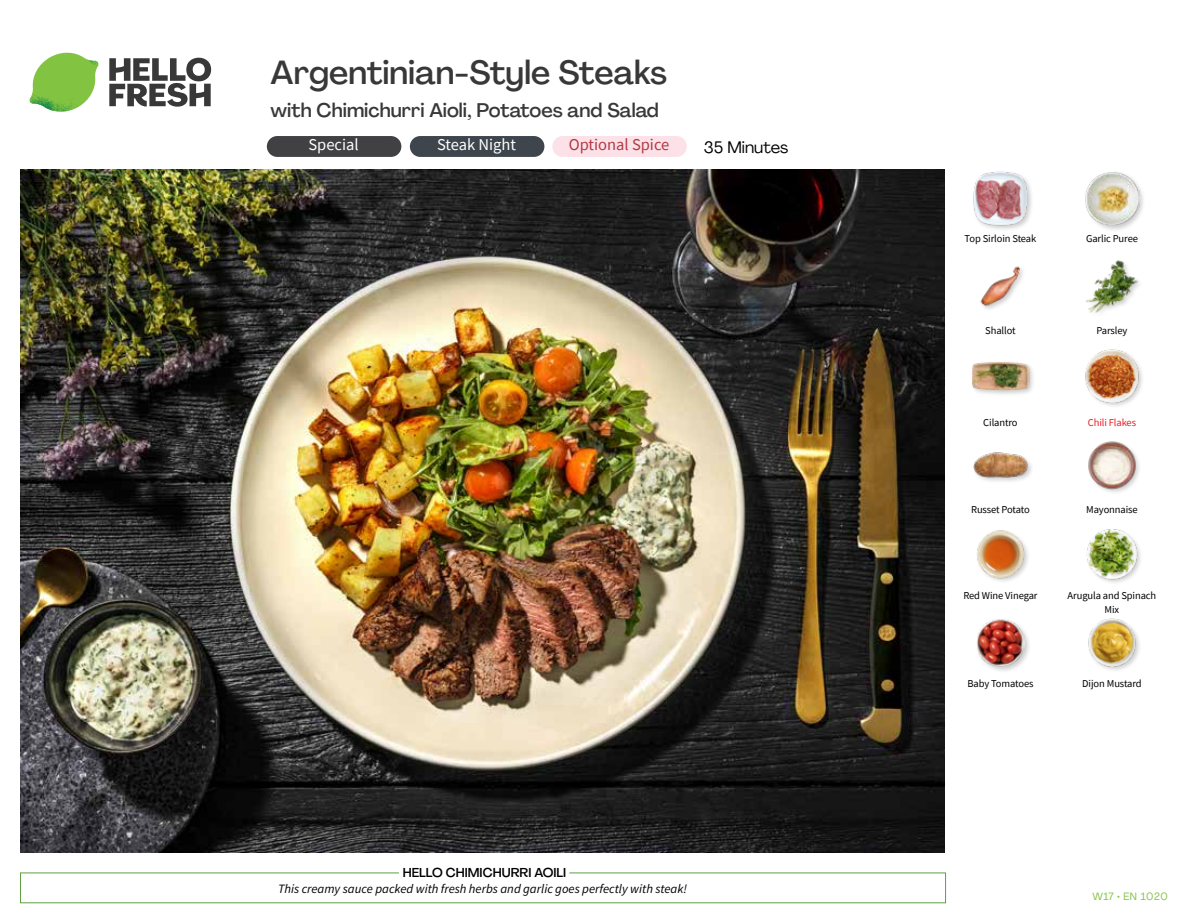
<style>
.page{position:relative;width:1188px;height:918px;background:#fff}
.page>*{position:absolute;margin:0;border:0;box-sizing:border-box;transform-origin:0 0}
.t1{font:500 33px "Agrandir";color:#383839}
.t2{font:500 19.5px "Agrandir";color:#383839}
.t3{font:16.5px "Source Sans Pro";color:#fff}
.t4{font:16.5px "Source Sans Pro";color:#b33841}
.t5{font:16.5px "Agrandir";color:#000}
.t6{font:italic 12.75px "Source Sans Pro";color:#000}
.t7{font:500 12.75px "Agrandir";color:#000}
.t8{font:10.5px/13.5px "Source Sans Pro";letter-spacing:-.01em;color:#000;text-align:center}
.t9{font:10.5px "Source Sans Pro";letter-spacing:-.01em;color:#ed1d24}
.t10{font:10.5px "Agrandir";letter-spacing:.05em;color:#82c341}
</style>
<div class="page">
<svg style="left:109px;top:57px;width:102px;height:50px"></svg>
<svg style="left:34px;top:53px;width:62px;height:40px"></svg>
<img style="left:67px;top:53px;width:32px;height:26px">
<img style="left:33px;top:75px;width:59px;height:11px">
<img style="left:29px;top:79px;width:61px;height:33px">
<img style="left:65px;top:86px;width:27px;height:25px">
<div style="left:20px;top:873px;width:926px;height:30px;border:1px solid #609f43"></div>
<div style="left:399px;top:865px;width:170px;height:15px;background:#fff"></div>
<img style="left:21px;top:170px;width:924px;height:682px">
<div style="left:267px;top:136px;width:134px;height:21px;background:#414042;border-radius:10px"></div>
<div style="left:552px;top:136px;width:135px;height:21px;background:#fce1e9;border-radius:10px"></div>
<div style="left:410px;top:136px;width:134px;height:21px;background:#3e454c;border-radius:10px"></div>
<img style="left:1088px;top:618px;width:52px;height:52px">
<div style="left:975px;top:618px;width:57px;height:56px;background:#000;opacity:.2"></div>
<img style="left:976px;top:618px;width:49px;height:49px">
<img style="left:1086px;top:529px;width:54px;height:54px">
<img style="left:977px;top:530px;width:51px;height:51px">
<img style="left:1088px;top:441px;width:51px;height:51px">
<div style="left:973px;top:451px;width:61px;height:33px;background:#000;opacity:.2"></div>
<img style="left:973px;top:451px;width:56px;height:29px">
<div style="left:1084px;top:348px;width:61px;height:61px;background:#000;opacity:.2"></div>
<img style="left:1084px;top:348px;width:57px;height:57px">
<div style="left:971px;top:360px;width:64px;height:38px;background:#000;opacity:.2"></div>
<img style="left:972px;top:360px;width:57px;height:38px">
<img style="left:1085px;top:260px;width:54px;height:53px">
<img style="left:980px;top:266px;width:43px;height:43px">
<div style="left:1084px;top:171px;width:62px;height:61px;background:#000;opacity:.2"></div>
<img style="left:1085px;top:171px;width:54px;height:55px">
<div style="left:972px;top:170px;width:62px;height:62px;background:#000;opacity:.2"></div>
<img style="left:972px;top:170px;width:57px;height:57px">
<h1 class="t1" style="left:271px;top:52px;width:398px">Argentinian-Style Steaks</h1>
<h2 class="t2" style="left:271px;top:98px;width:390px">with Chimichurri Aioli, Potatoes and Salad</h2>
<h3 class="t3" style="left:308px;top:134px;width:52px">Special</h3>
<h3 class="t3" style="left:437px;top:134px;width:81px">Steak Night</h3>
<h3 class="t4" style="left:569px;top:134px;width:102px">Optional Spice</h3>
<h3 class="t5" style="left:704px;top:137px;width:86px">35 Minutes</h3>
<p class="t7" style="left:403px;top:864px;width:165px">HELLO CHIMICHURRI AOILI</p>
<p class="t6" style="left:278px;top:881px;width:411px">This creamy sauce packed with fresh herbs and garlic goes perfectly with steak!</p>
<p class="t8" style="left:965px;top:231px;width:73px">Top Sirloin Steak</p>
<p class="t8" style="left:1086px;top:231px;width:53px">Garlic Puree</p>
<p class="t8" style="left:985px;top:324px;width:32px">Shallot</p>
<p class="t8" style="left:1096px;top:324px;width:32px">Parsley</p>
<p class="t8" style="left:983px;top:416px;width:36px">Cilantro</p>
<p class="t9" style="left:1088px;top:416px;width:50px">Chili Flakes</p>
<p class="t8" style="left:971px;top:503px;width:60px">Russet Potato</p>
<p class="t8" style="left:1086px;top:503px;width:53px">Mayonnaise</p>
<p class="t8" style="left:963px;top:589px;width:76px">Red Wine Vinegar</p>
<p class="t8" style="left:967px;top:676px;width:68px">Baby Tomatoes</p>
<p class="t8" style="left:1068px;top:589px;width:90px">Arugula and Spinach<br>Mix</p>
<p class="t8" style="left:1082px;top:676px;width:61px">Dijon Mustard</p>
<p class="t10" style="left:1092px;top:890px;width:77px">W17 • EN 1020</p>
</div>
